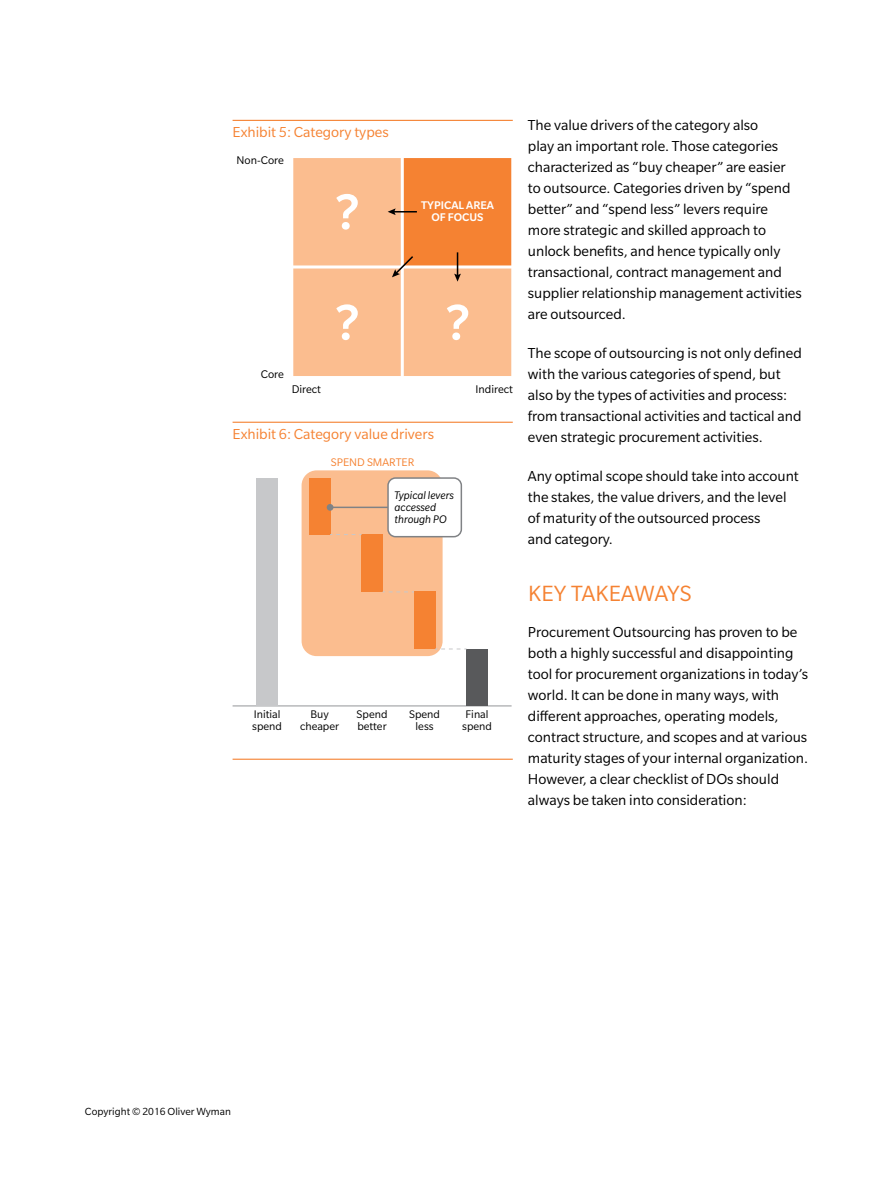
<style>
.page{position:relative;width:893px;height:1188px;background:#fff}
.page>*{position:absolute;margin:0;border:0;box-sizing:border-box;transform-origin:0 0}
.t1{font:24px "Slate Pro";letter-spacing:.005em;color:#f58232}
.t2{font:15.75px/21px "Slate Pro";color:#000}
.t3{font:15.75px "Slate Pro";color:#f58232}
.t4{font:12.15px "Slate Pro";color:#000}
.t5{font:500 12.15px/12.1px "Slate Pro";color:#fff;text-align:center}
.t6{font:12px/12px "Slate Pro";color:#000}
.t7{font:italic 12px/12px "Slate Pro";color:#000}
.t8{font:12px "Slate Pro";color:#f58232}
.t9{font:11.25px "Slate Pro";color:#000}
</style>
<div class="page">
<hr style="left:233px;top:120px;width:280px;height:1px;background:#f58232">
<hr style="left:233px;top:422px;width:280px;height:1px;background:#f58232">
<hr style="left:233px;top:759px;width:280px;height:1px;background:#f58232">
<svg style="left:293px;top:158px;width:219px;height:218px;background:#f8b07c"></svg>
<div style="left:302px;top:470px;width:141px;height:186px;background:#fbbd8f;border-radius:15px"></div>
<hr style="left:233px;top:706px;width:279px;height:1px;background:#939598">
<div style="left:257px;top:478px;width:21px;height:228px;background:#c7c8ca"></div>
<div style="left:309px;top:478px;width:21px;height:57px;background:#f58232"></div>
<div style="left:362px;top:535px;width:21px;height:57px;background:#f58232"></div>
<div style="left:414px;top:592px;width:21px;height:57px;background:#f58232"></div>
<div style="left:467px;top:649px;width:21px;height:57px;background:#58595b"></div>
<svg style="left:330px;top:534px;width:32px;height:1px"></svg>
<svg style="left:383px;top:592px;width:31px;height:1px"></svg>
<svg style="left:435px;top:649px;width:32px;height:1px"></svg>
<hr style="left:330px;top:507px;width:58px;height:1px;background:#808285">
<div style="left:327px;top:504px;width:6px;height:7px;background:#808285;border-radius:50%"></div>
<div style="left:388px;top:478px;width:73px;height:59px;background:#fff;border-radius:8px"></div>
<div style="left:387px;top:477px;width:75px;height:60px;border:2px solid #808285;border-radius:8px"></div>
<p class="t3" style="left:233px;top:124px;width:158px">Exhibit 5: Category types</p>
<p class="t4" style="left:237px;top:154px;width:49px">Non-Core</p>
<p class="t5" style="left:421px;top:199px;width:74px">TYPICAL AREA<br>OF FOCUS</p>
<p class="t4" style="left:261px;top:367px;width:25px">Core</p>
<p class="t4" style="left:292px;top:383px;width:31px">Direct</p>
<p class="t4" style="left:476px;top:383px;width:39px">Indirect</p>
<p class="t3" style="left:233px;top:426px;width:203px">Exhibit 6: Category value drivers</p>
<p class="t8" style="left:331px;top:456px;width:85px">SPEND SMARTER</p>
<p class="t7" style="left:395px;top:489px;width:61px">Typical levers accessed through PO</p>
<p class="t6" style="left:252px;top:708px;width:31px">Initial spend</p>
<p class="t6" style="left:300px;top:708px;width:41px;text-align:center">Buy cheaper</p>
<p class="t6" style="left:357px;top:708px;width:32px">Spend better</p>
<p class="t6" style="left:409px;top:708px;width:32px;text-align:center">Spend less</p>
<p class="t6" style="left:462px;top:708px;width:31px">Final spend</p>
<p class="t2" style="left:528px;top:115px;width:275px">The value drivers of the category also<br>play an important role. Those categories characterized as “buy cheaper” are easier to outsource. Categories driven by “spend better” and “spend less” levers require more strategic and skilled approach to unlock benefits, and hence typically only transactional, contract management and supplier relationship management activities are outsourced.</p>
<p class="t2" style="left:528px;top:343px;width:275px">The scope of outsourcing is not only defined with the various categories of spend, but also by the types of activities and process: from transactional activities and tactical and even strategic procurement activities.</p>
<p class="t2" style="left:528px;top:466px;width:272px">Any optimal scope should take into account the stakes, the value drivers, and the level of maturity of the outsourced process<br>and category.</p>
<h1 class="t1" style="left:528px;top:581px;width:165px">KEY TAKEAWAYS</h1>
<p class="t2" style="left:528px;top:622px;width:282px">Procurement Outsourcing has proven to be both a highly successful and disappointing tool for procurement organizations in today’s world. It can be done in many ways, with different approaches, operating models, contract structure, and scopes and at various maturity stages of your internal organization.<br>However, a clear checklist of DOs should always be taken into consideration:</p>
<p class="t9" style="left:85px;top:1105px;width:147px">Copyright © 2016 Oliver Wyman</p>
</div>
